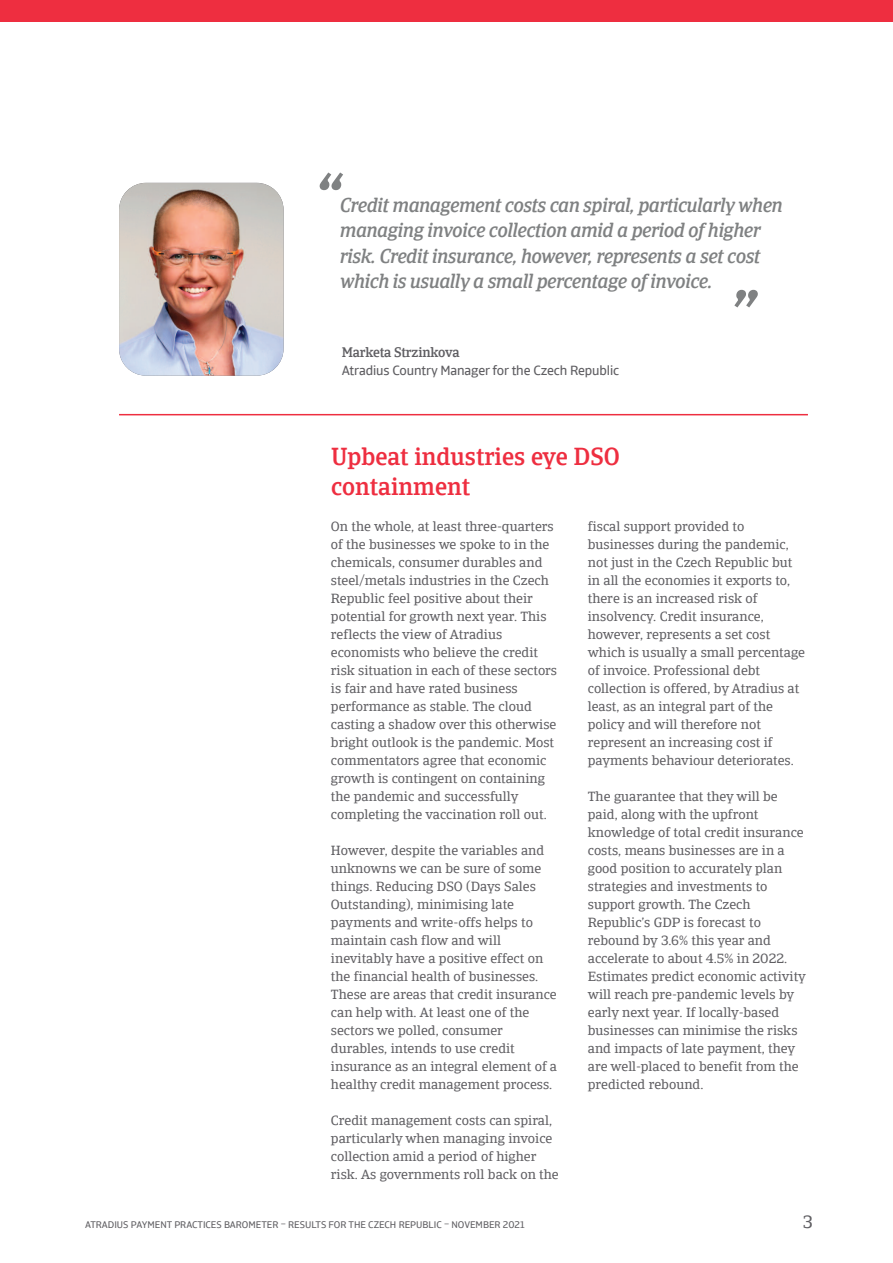
<style>
.page{position:relative;width:893px;height:1263px;background:#fff}
.page>*{position:absolute;margin:0;border:0;box-sizing:border-box;transform-origin:0 0}
.t1{font:italic 500 71.1px "Catalana";color:#7f8182;scale:.96 1}
.t2{font:500 24px/30px "Catalana";color:#ee2e40}
.t3{font:italic 500 19.5px/25.5px "Catalana";letter-spacing:-.015em;color:#7f8182;scale:.96 1}
.t4{font:18px "Catalana";color:#5f5e62}
.t5{font:13.5px/18px "Catalana";color:#5f5e62}
.t6{font:13.5px "Catalana Sans";letter-spacing:-.01em;color:#5f5e62}
.t7{font:500 13.5px "Catalana";letter-spacing:-.01em;color:#5f5e62}
.t8{font:9.75px "Catalana Sans";color:#5f5e62}
</style>
<div class="page">
<div style="left:0;top:0;width:893px;height:21px;background:#ee2e40"></div>
<img style="left:119px;top:183px;width:165px;height:193px;border-radius:27px">
<hr style="left:119px;top:414px;width:689px;height:1px;background:#ee2e40">
<h1 class="t1" style="left:314px;top:152px;width:30px">“</h1>
<h3 class="t3" style="left:340px;top:192px;width:463px">Credit management costs can spiral, particularlywhen managing invoice collection amid a period of higher risk. Credit insurance, however, represents a set cost which is usually a small percentage of invoice.</h3>
<h1 class="t1" style="left:728px;top:269px;width:30px">”</h1>
<p class="t7" style="left:342px;top:343px;width:119px">Marketa Strzinkova</p>
<p class="t6" style="left:342px;top:361px;width:279px">ATRADIUS COUNTRY MANAGER FOR THE CZECH REPUBLIC</p>
<h2 class="t2" style="left:331px;top:442px;width:290px">Upbeat industries eye DSO containment</h2>
<p class="t5" style="left:588px;top:517px;width:219px">fiscal support provided to businesses during the pandemic, not just in the Czech Republic but in all the economies it exports to, there is an increased risk of insolvency. Credit insurance, however, represents a set cost which is usually a small percentage of invoice. Professional debt collection is offered, by Atradius at least, as an integral part of the policy and will therefore not represent an increasing cost if payments behaviour deteriorates.</p>
<p class="t5" style="left:588px;top:787px;width:220px">The guarantee that they will be paid, along with the upfront knowledge of total credit insurance costs, means businesses are in a good position to accurately plan strategies and investments to support growth. The Czech<br>Republic’s GDP is forecast to rebound by 3.6% this year and accelerate to about 4.5% in 2022.<br>Estimates predict economic activity will reach pre-pandemic levels by early next year. If locally-based businesses can minimise the risks and impacts of late payment, they are well-placed to benefit from the predicted rebound.</p>
<p class="t5" style="left:331px;top:517px;width:228px">On the whole, at least three-quarters of the businesses we spoke to in the chemicals, consumer durables and steel/metals industries in the Czech Republic feel positive about their potential for growth next year. This reflects the view of Atradius economists who believe the credit risk situation in each of these sectors is fair and have rated business performance as stable. The cloud casting a shadow over this otherwise bright outlook is the pandemic. Most commentators agree that economic growth is contingent on containing the pandemic and successfully completing the vaccination roll out.</p>
<p class="t5" style="left:331px;top:841px;width:228px">However, despite the variables and unknowns we can be sure of some things. Reducing DSO (Days Sales Outstanding), minimising late payments and write-offs helps to maintain cash flow and will inevitably have a positive effect on the financial health of businesses.<br>These are areas that credit insurance can help with. At least one of the sectors we polled, consumer durables, intends to use credit insurance as an integral element of a healthy credit management process.</p>
<p class="t5" style="left:331px;top:1111px;width:229px">Credit management costs can spiral, particularly when managing invoice collection amid a period of higher risk. As governments roll back on the</p>
<p class="t8" style="left:85px;top:1218px;width:441px">ATRADIUS PAYMENT PRACTICES BAROMETER – RESULTS FOR THE CZECH REPUBLIC – NOVEMBER 2021</p>
<h3 class="t4" style="left:803px;top:1210px;width:12px">3</h3>
</div>
